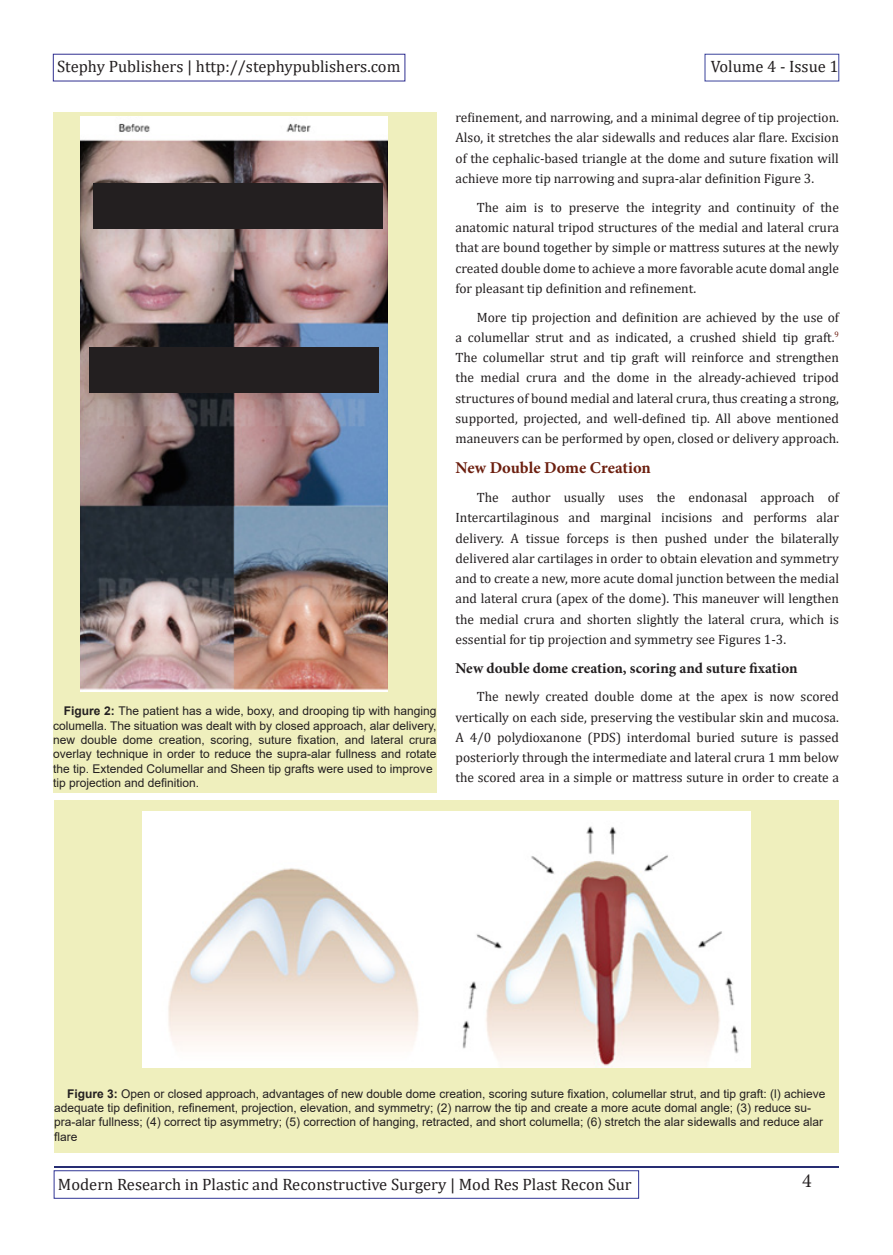
<style>
.page{position:relative;width:893px;height:1255px;background:#fff}
.page>*{position:absolute;margin:0;border:0;box-sizing:border-box;transform-origin:0 0}
.t1{font:19.95px "Minion Pro";color:#231f20}
.t2{font:16.5px "Cambria";color:#231f20}
.t3{font:700 16.5px "Minion Pro";letter-spacing:-.005em;color:#6c1f0f}
.t4{font:700 15px "Minion Pro";letter-spacing:-.005em;color:#231f20}
.t5{font:13.5px/20.2px "Cambria";color:#231f20;text-align:justify}
.t6{font:12px/14.4px "Arial";color:#231f20;text-align:justify}
.s1{font-weight:700}
</style>
<div class="page">
<div style="left:53px;top:54px;width:352px;height:27px;border:1px solid #302f90"></div>
<div style="left:705px;top:54px;width:134px;height:27px;border:1px solid #3b439b"></div>
<hr style="left:54px;top:1165px;width:785px;height:2px;background:#262d72">
<div style="left:54px;top:1170px;width:585px;height:28px;border:1px solid #303595"></div>
<div style="left:53px;top:112px;width:384px;height:680px;background:#efefbd"></div>
<img style="left:81px;top:116px;width:306px;height:576px">
<div style="left:54px;top:800px;width:785px;height:352px;background:#efefbd"></div>
<img style="left:143px;top:811px;width:608px;height:256px">
<div style="left:94px;top:183px;width:289px;height:46px;background:#231f20"></div>
<div style="left:89px;top:347px;width:290px;height:45px;background:#231f20"></div>
<p class="t2" style="left:57px;top:56px;width:345px">Stephy Publishers | http://stephypublishers.com</p>
<p class="t2" style="left:711px;top:56px;width:129px">Volume 4 - Issue 1</p>
<p class="t6" style="left:53px;top:703px;width:385px;text-indent:11px"><span class="s1">Figure 2:</span> The patient has a wide, boxy, and drooping tip with hanging columella. The situation was dealt with by closed approach, alar delivery, new double dome creation, scoring, suture fixation, and lateral crura overlay technique in order to reduce the supra-alar fullness and rotate the tip. Extended Columellar and Sheen tip grafts were used to improve</p>
<p class="t6" style="left:53px;top:775px;width:148px">tip projection and definition.</p>
<p class="t5" style="left:455px;top:107px;width:385px">refinement, and narrowing, and a minimal degree of tip projection.<br>Also, it stretches the alar sidewalls and reduces alar flare. Excision of the cephalic-based triangle at the dome and suture fixation will achieve more tip narrowing and supra-alar definition Figure 3.</p>
<p class="t5" style="left:455px;top:197px;width:385px;text-indent:21px">The aim is to preserve the integrity and continuity of the anatomic natural tripod structures of the medial and lateral crura that are bound together by simple or mattress sutures at the newly created double dome to achieve a more favorable acute domal angle for pleasant tip definition and refinement.</p>
<p class="t5" style="left:455px;top:307px;width:385px;text-indent:21px">More tip projection and definition are achieved by the use of a columellar strut and as indicated, a crushed shield tip graft.<sup>9<br></sup>The columellar strut and tip graft will reinforce and strengthen the medial crura and the dome in the already-achieved tripod structures of bound medial and lateral crura, thus creating a strong, supported, projected, and well-defined tip. All above mentioned maneuvers can be performed by open, closed or delivery approach.</p>
<p class="t3" style="left:455px;top:456px;width:197px">New Double Dome Creation</p>
<p class="t5" style="left:455px;top:487px;width:385px;text-indent:21px">The author usually uses the endonasal approach of Intercartilaginous and marginal incisions and performs alar delivery. A tissue forceps is then pushed under the bilaterally delivered alar cartilages in order to obtain elevation and symmetry and to create a new, more acute domal junction between the medial and lateral crura (apex of the dome). This maneuver will lengthen the medial crura and shorten slightly the lateral crura, which is essential for tip projection and symmetry see Figures 1-3.</p>
<p class="t4" style="left:455px;top:657px;width:344px">New double dome creation, scoring and suture fixation</p>
<p class="t5" style="left:455px;top:686px;width:385px;text-indent:21px">The newly created double dome at the apex is now scored vertically on each side, preserving the vestibular skin and mucosa.<br>A 4/0 polydioxanone (PDS) interdomal buried suture is passed posteriorly through the intermediate and lateral crura 1 mm below the scored area in a simple or mattress suture in order to create a</p>
<p class="t6" style="left:54px;top:1086px;width:773px;text-align:left;text-indent:13px"><span class="s1">Figure 3:</span> Open or closed approach, advantages of new double dome creation, scoring suture fixation, columellar strut, and tip graft: (l) achieve adequate tip definition, refinement, projection, elevation, and symmetry; (2) narrow the tip and create a more acute domal angle; (3) reduce su&shy;pra-alar fullness; (4) correct tip asymmetry; (5) correction of hanging, retracted, and short columella; (6) stretch the alar sidewalls and reduce alar flare</p>
<p class="t2" style="left:58px;top:1174px;width:575px">Modern Research in Plastic and Reconstructive Surgery | Mod Res Plast Recon Sur</p>
<h1 class="t1" style="left:802px;top:1167px;width:11px">4</h1>
</div>
